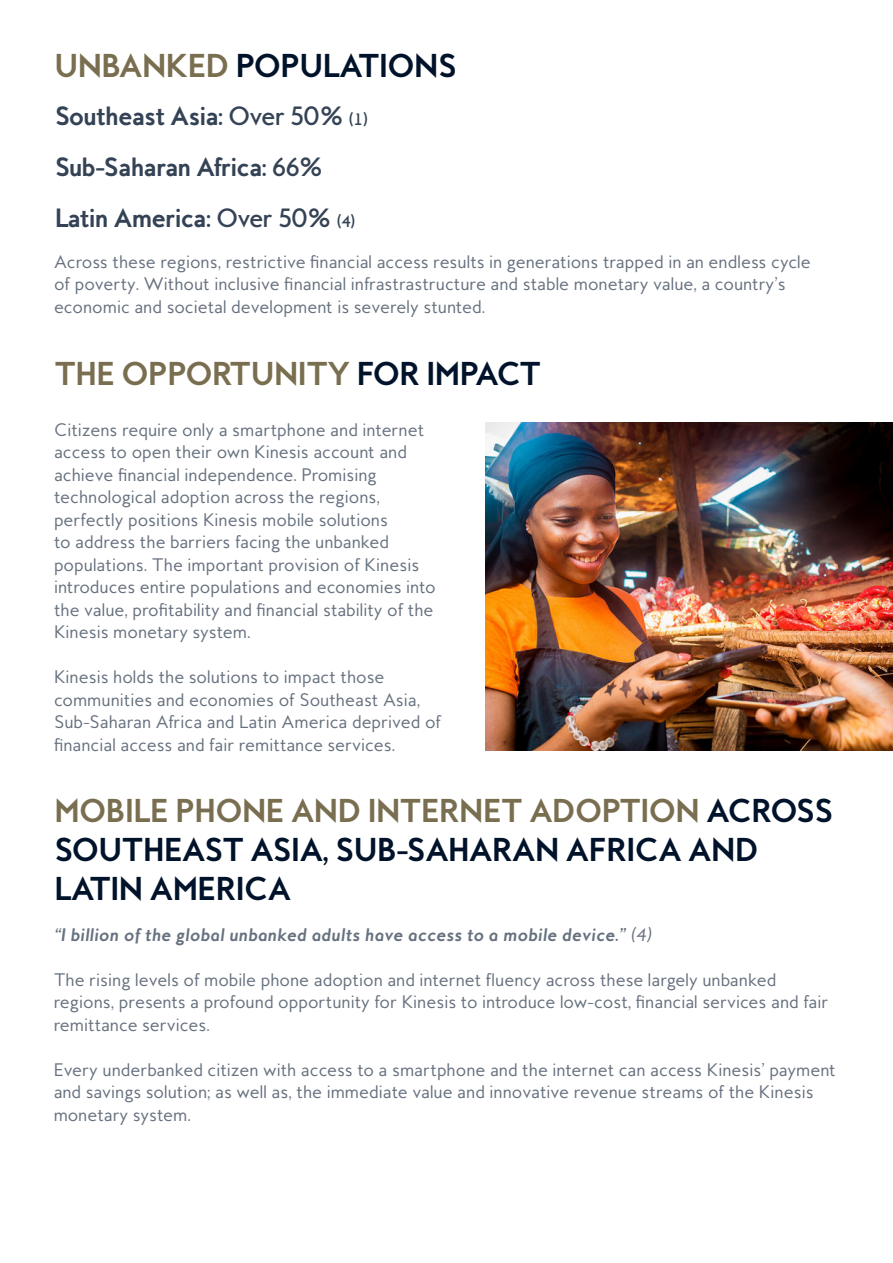
<style>
.page{position:relative;width:893px;height:1263px;background:#fff}
.page>*{position:absolute;margin:0;border:0;box-sizing:border-box;transform-origin:0 0}
.t1{font:700 30px/39px "MB Empire";letter-spacing:-.04em;color:#00132a}
.t2{font:700 30px "MB Empire";letter-spacing:-.04em;color:#796e4f}
.t3{font:700 24px/51px "MB Empire";letter-spacing:-.04em;color:#00132a}
.t4{font:16.5px/22.5px "MB Empire";color:#00132a}
.t5{font:italic 700 16.5px "MB Empire";color:#00132a}
.s1{color:#796e4f}
.s2{font-weight:500}
.s3{font-weight:500;font-size:15px}
.s4{color:#00132a}
.s5{font-weight:400}
</style>
<div class="page">
<img style="left:486px;top:423px;width:407px;height:328px">
<h1 class="t1" style="left:54px;top:50px;width:405px"><span class="s1">UNBANKED</span> POPULATIONS</h1>
<h2 class="t3" style="left:54px;top:93px;width:316px">Southeast Asia: <span class="s2">Over 50%</span> <span class="s3">(1)<br></span>Sub-Saharan Africa: <span class="s2">66%<br></span>Latin America: <span class="s2">Over 50%</span> <span class="s3">(4)</span></h2>
<p class="t4" style="left:54px;top:251px;width:758px">Across these regions, restrictive financial access results in generations trapped in an endless cycle of poverty. Without inclusive financial infrastrastructure and stable monetary value, a country’s economic and societal development is severely stunted.</p>
<h1 class="t2" style="left:54px;top:361px;width:489px">THE OPPORTUNITY <span class="s4">FOR IMPACT</span></h1>
<p class="t4" style="left:54px;top:419px;width:383px">Citizens require only a smartphone and internet access to open their own Kinesis account and achieve financial independence. Promising technological adoption across the regions, perfectly positions Kinesis mobile solutions<br>to address the barriers facing the unbanked populations. The important provision of Kinesis introduces entire populations and economies into the value, profitability and financial stability of the Kinesis monetary system.</p>
<p class="t4" style="left:54px;top:667px;width:389px">Kinesis holds the solutions to impact those communities and economies of Southeast Asia, Sub-Saharan Africa and Latin America deprived of financial access and fair remittance services.</p>
<h1 class="t1" style="left:54px;top:795px;width:781px"><span class="s1">MOBILE PHONE AND INTERNET ADOPTION</span> ACROSS<br>SOUTHEAST ASIA, SUB-SAHARAN AFRICA AND<br>LATIN AMERICA</h1>
<p class="t5" style="left:54px;top:927px;width:600px">“1 billion of the global unbanked adults have access to a mobile device.” <span class="s5">(4)</span></p>
<p class="t4" style="left:54px;top:969px;width:776px">The rising levels of mobile phone adoption and internet fluency across these largely unbanked regions, presents a profound opportunity for Kinesis to introduce low-cost, financial services and fair remittance services.</p>
<p class="t4" style="left:54px;top:1060px;width:784px">Every underbanked citizen with access to a smartphone and the internet can access Kinesis’ payment and savings solution; as well as, the immediate value and innovative revenue streams of the Kinesis monetary system.</p>
</div>
